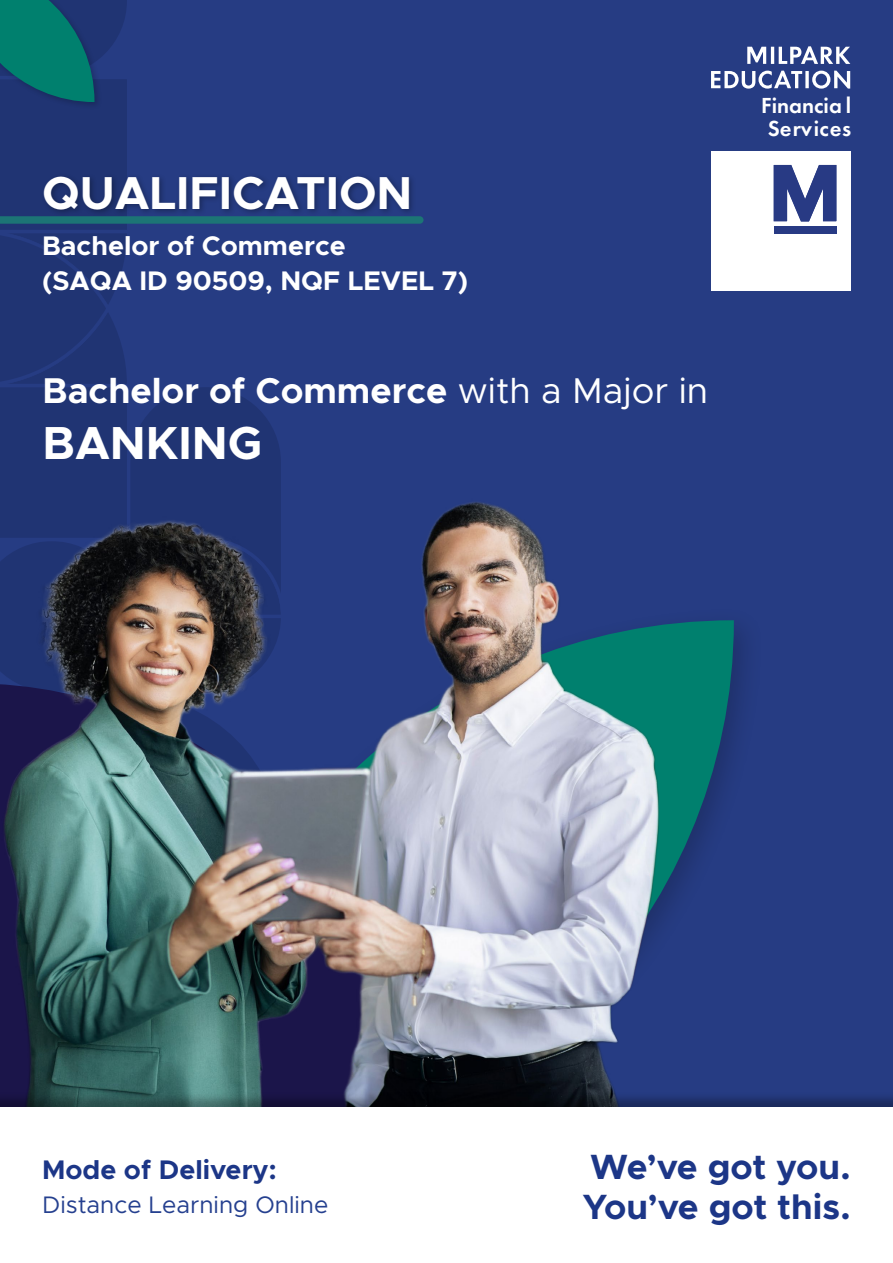
<style>
.page{position:relative;width:893px;height:1263px;background:#263c83}
.page>*{position:absolute;margin:0;border:0;box-sizing:border-box;transform-origin:0 0}
.t1{font:700 46.5px "Metropolis";color:#fff}
.t2{font:700 46.35px "Metropolis";color:#fff}
.t3{font:700 36px "Metropolis";color:#fff}
.t4{font:700 35.25px/39.9px "Metropolis";letter-spacing:-.01em;color:#1c3687}
.t5{font:700 27px/35.4px "Metropolis";color:#fff}
.t6{font:700 27px "Metropolis";color:#1c3687}
.t7{font:24px "Metropolis";color:#25408f}
.t8{font:600 22.65px/22.8px "Futura PT";color:#fff}
.s1{font-weight:400}
</style>
<div class="page">
<svg style="left:699px;top:620px;width:35px;height:227px;fill:#00806e"></svg>
<div style="left:711px;top:151px;width:139px;height:139px;background:#fff"></div>
<svg style="left:774px;top:165px;width:62px;height:57px"></svg>
<div style="left:774px;top:226px;width:62px;height:8px;background:#283a84"></div>
<svg style="left:711px;top:46px;width:139px;height:43px"></svg>
<img style="left:423px;top:502px;width:276px;height:589px">
<div style="left:0;top:1091px;width:893px;height:172px;background:#000;opacity:.3"></div>
<div style="left:0;top:1108px;width:893px;height:155px;background:#fff"></div>
<img style="left:0;top:0;width:423px;height:1108px">
<h2 class="t2" style="left:42px;top:163px;width:372px">QUALIFICATION</h2>
<p class="t5" style="left:42px;top:228px;width:428px">Bachelor of Commerce<br>(SAQA ID 90509, NQF LEVEL 7)</p>
<h3 class="t3" style="left:43px;top:368px;width:667px">Bachelor of Commerce <span class="s1">with a Major in</span></h3>
<h1 class="t1" style="left:43px;top:413px;width:221px">BANKING</h1>
<p class="t8" style="left:761px;top:94px;width:91px">Financia l<br>Services</p>
<p class="t6" style="left:42px;top:1152px;width:236px">Mode of Delivery:</p>
<p class="t7" style="left:42px;top:1190px;width:288px">Distance Learning Online</p>
<h3 class="t4" style="left:583px;top:1147px;width:269px">We’ve got you.<br>You’ve got this.</h3>
</div>
